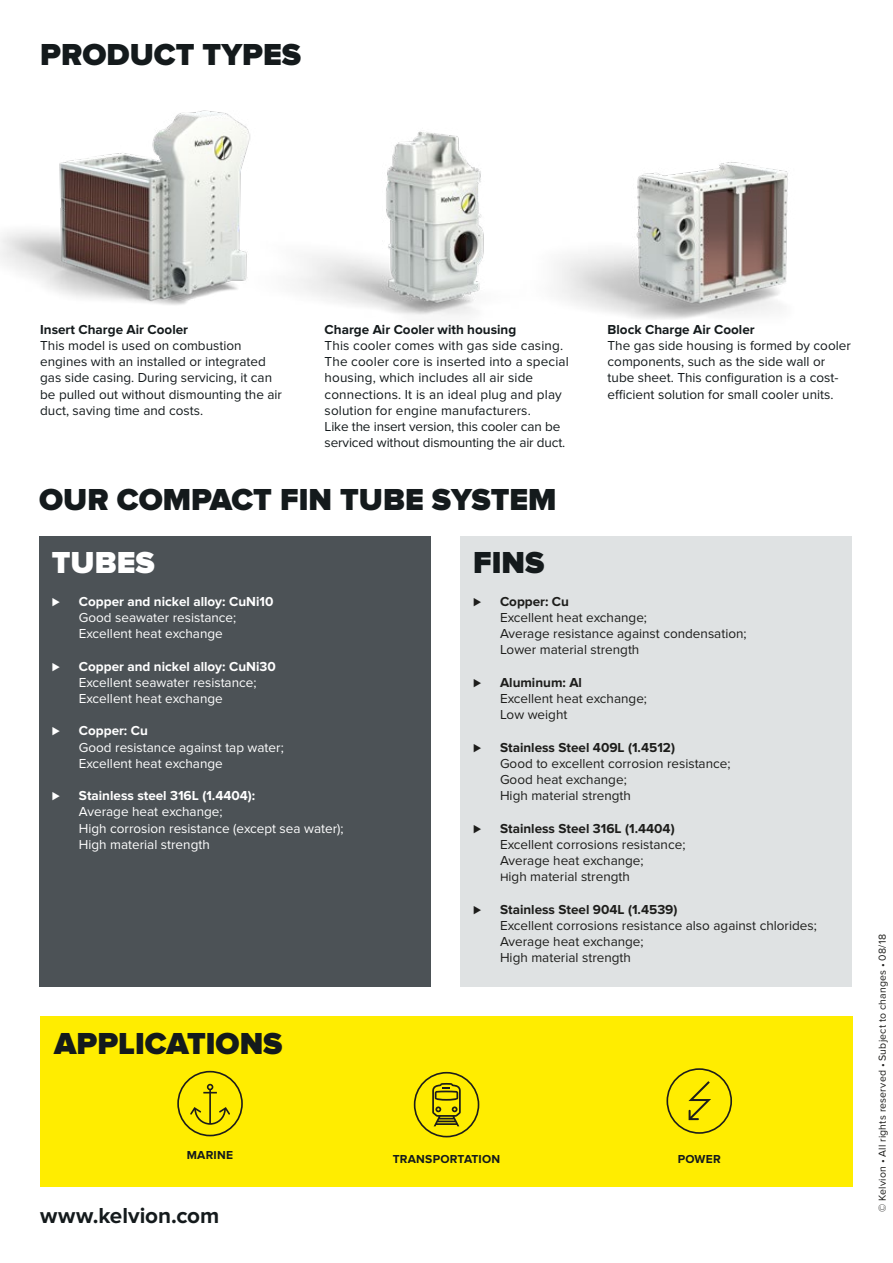
<style>
.page{position:relative;width:893px;height:1263px;background:#fff}
.page>*{position:absolute;margin:0;border:0;box-sizing:border-box;transform-origin:0 0}
.Headline_21_Pt{font:900 31.5px "Proxima Nova";color:#141a1c}
.t1{font:900 31.5px "Proxima Nova";color:#fff}
.Copy{font:700 22.5px "Proxima Nova";letter-spacing:-.005em;color:#141a1c}
.t2{font:13.5px/16.2px "Proxima Nova";color:#141a1c}
.t3{font:13.5px/16.2px "Proxima Nova";color:#1d1d1b}
.t4{font:13.5px/16.2px "Proxima Nova";color:#fff}
.t5{font:700 13.5px "Proxima Nova";color:#141a1c}
.Copy-2{font:700 12px "Proxima Nova";letter-spacing:.02em;color:#141a1c}
.Digits{font:10.5px "Proxima Nova";letter-spacing:.02em;color:#1d1d1b}
.s1{font-weight:700}
</style>
<div class="page">
<img style="left:297px;top:131px;width:187px;height:185px">
<img style="left:557px;top:162px;width:231px;height:157px">
<img style="left:0;top:110px;width:250px;height:195px">
<div style="left:39px;top:536px;width:392px;height:451px;background:#4c5256"></div>
<div style="left:460px;top:536px;width:392px;height:451px;background:#dfe2e3"></div>
<div style="left:40px;top:1016px;width:813px;height:171px;background:#ffed00"></div>
<svg style="left:666px;top:1068px;width:66px;height:66px"></svg>
<svg style="left:177px;top:1071px;width:66px;height:65px"></svg>
<svg style="left:414px;top:1072px;width:65px;height:65px"></svg>
<p class="Headline_21_Pt" style="left:40px;top:36px;width:263px">PRODUCT TYPES</p>
<p class="t5" style="left:40px;top:322px;width:149px">Insert Charge Air Cooler</p>
<p class="t2" style="left:40px;top:338px;width:243px">This model is used on combustion engines with an installed or integrated gas side casing. During servicing, it can be pulled out without dismounting the air duct, saving time and costs.</p>
<p class="t5" style="left:325px;top:322px;width:193px">Charge Air Cooler with housing</p>
<p class="t2" style="left:325px;top:338px;width:246px">This cooler comes with gas side casing.<br>The cooler core is inserted into a special housing, which includes all air side connections. It is an ideal plug and play solution for engine manufacturers.<br>Like the insert version, this cooler can be serviced without dismounting the air duct.</p>
<p class="Headline_21_Pt" style="left:39px;top:481px;width:519px">OUR COMPACT FIN TUBE SYSTEM</p>
<p class="t5" style="left:608px;top:322px;width:149px">Block Charge Air Cooler</p>
<p class="t2" style="left:608px;top:338px;width:245px">The gas side housing is formed by cooler components, such as the side wall or tube sheet. This configuration is a cost&shy;efficient solution for small cooler units.</p>
<p class="t1" style="left:52px;top:545px;width:104px">TUBES</p>
<p class="t4" style="left:52px;top:593px;width:9px">⊲</p>
<p class="t4" style="left:79px;top:593px;width:196px"><span class="s1">Copper and nickel alloy: CuNi10<br></span>Good seawater resistance;<br>Excellent heat exchange</p>
<p class="t4" style="left:52px;top:658px;width:9px">⊲</p>
<p class="t4" style="left:79px;top:658px;width:198px"><span class="s1">Copper and nickel alloy: CuNi30<br></span>Excellent seawater resistance;<br>Excellent heat exchange</p>
<p class="t4" style="left:52px;top:723px;width:9px">⊲</p>
<p class="t4" style="left:79px;top:723px;width:206px"><span class="s1">Copper: Cu<br></span>Good resistance against tap water;<br>Excellent heat exchange</p>
<p class="t4" style="left:52px;top:788px;width:9px">⊲</p>
<p class="t4" style="left:79px;top:788px;width:266px"><span class="s1">Stainless steel 316L (1.4404):<br></span>Average heat exchange;<br>High corrosion resistance (except sea water);<br>High material strength</p>
<p class="Headline_21_Pt" style="left:54px;top:1025px;width:230px">APPLICATIONS</p>
<p class="Headline_21_Pt" style="left:473px;top:545px;width:73px">FINS</p>
<p class="t3" style="left:473px;top:593px;width:9px">⊲</p>
<p class="t3" style="left:500px;top:593px;width:248px"><span class="s1">Copper: Cu<br></span>Excellent heat exchange;<br>Average resistance against condensation;<br>Lower material strength</p>
<p class="t3" style="left:473px;top:674px;width:9px">⊲</p>
<p class="t3" style="left:500px;top:674px;width:149px"><span class="s1">Aluminum: Al<br></span>Excellent heat exchange;<br>Low weight</p>
<p class="t3" style="left:473px;top:739px;width:9px">⊲</p>
<p class="t3" style="left:500px;top:739px;width:232px"><span class="s1">Stainless Steel 409L (1.4512)<br></span>Good to excellent corrosion resistance;<br>Good heat exchange;<br>High material strength</p>
<p class="t3" style="left:473px;top:820px;width:9px">⊲</p>
<p class="t3" style="left:500px;top:820px;width:187px"><span class="s1">Stainless Steel 316L (1.4404)<br></span>Excellent corrosions resistance;<br>Average heat exchange;<br>High material strength</p>
<p class="t3" style="left:473px;top:901px;width:9px">⊲</p>
<p class="t3" style="left:500px;top:901px;width:318px"><span class="s1">Stainless Steel 904L (1.4539)<br></span>Excellent corrosions resistance also against chlorides; Average heat exchange;<br>High material strength</p>
<p class="Copy-2" style="left:187px;top:1148px;width:48px">MARINE</p>
<p class="Copy-2" style="left:393px;top:1152px;width:109px">TRANSPORTATION</p>
<p class="Copy-2" style="left:678px;top:1152px;width:45px">POWER</p>
<p class="Copy" style="left:40px;top:1202px;width:181px">www.kelvion.com</p>
<p class="Digits" style="left:876px;top:1212px;width:279px;rotate:-90deg">© Kelvion • All rights reserved • Subject to changes • 08/18</p>
</div>
